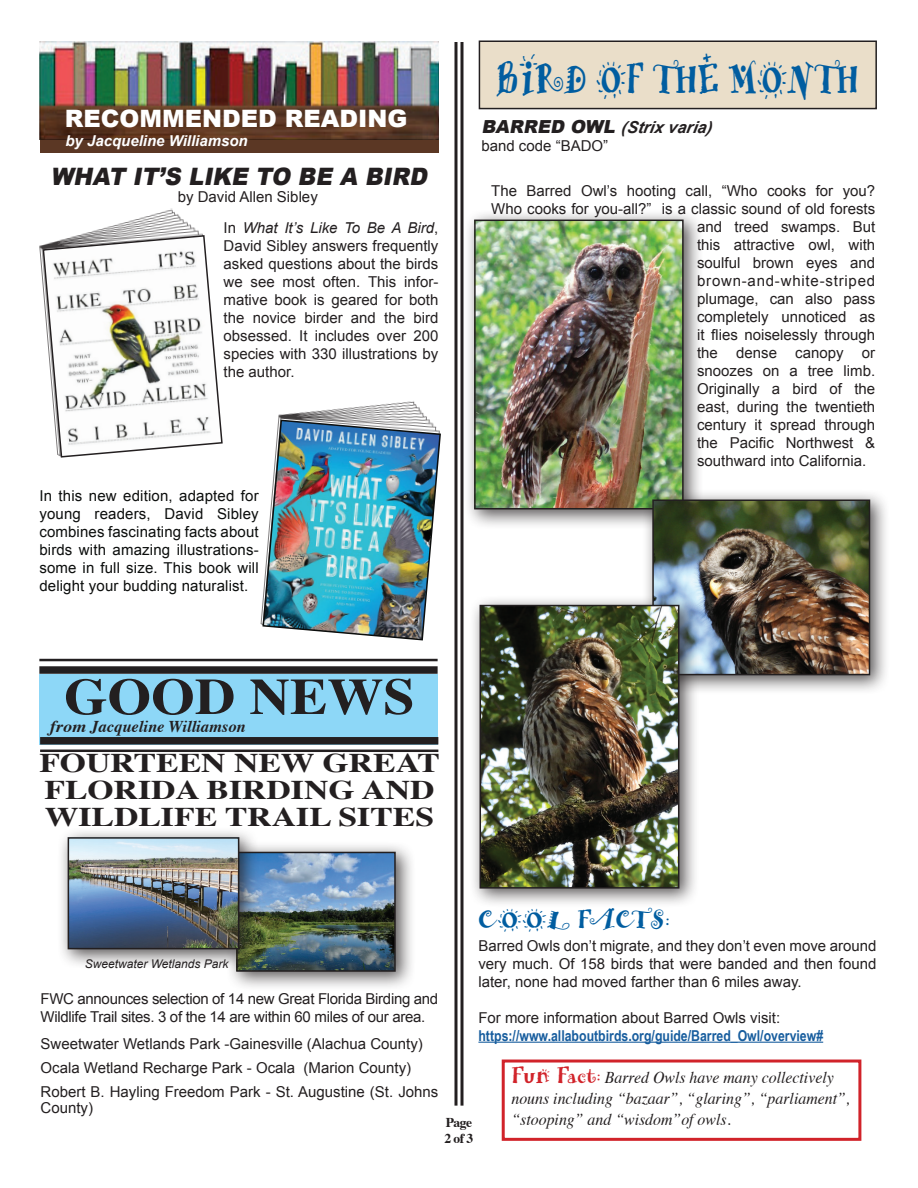
<style>
.page{position:relative;width:918px;height:1188px;background:#fff}
.page>*{position:absolute;margin:0;border:0;box-sizing:border-box;transform-origin:0 0}
.t1{font:700 51px "Times";color:#231f20;scale:1.1 1}
.t2{font:44.1px "Remedy OT Double";color:#015da0;scale:.76 1}
.t3{font:700 27px/27px "Times";color:#231f20;scale:1.25 1}
.t4{font:27px "Remedy OT Double";letter-spacing:.015em;color:#015da0}
.t5{font:italic 900 24px "Arial";color:#231f20;scale:.95 1}
.t6{font:900 24px "Arial";color:#fff}
.t7{font:italic 16.5px/21px "Times";color:#231f20;scale:.96 1}
.t8{font:italic 700 16.5px "Times";color:#231f20;scale:1.1 1}
.t9{font:italic 700 16.5px "Arial";color:#231f20}
.t10{font:15px/18px "Arial";color:#231f20;text-align:justify}
.t11{font:15px/18px "Arial";letter-spacing:.01em;color:#0c0e0d;text-align:justify}
.t12{font:15px/18px "Arial";letter-spacing:-.02em;color:#231f20}
.t13{font:700 15px "Arial Narrow";color:#175d9e}
.t14{font:15px "Arial";letter-spacing:.05em;color:#231f20}
.t15{font:italic 700 15px "Arial";color:#fff}
.t16{font:700 13.5px/16.2px "Times";letter-spacing:-.04em;color:#231f20}
.t17{font:italic 12px "Arial";color:#231f20}
.s1{font-style:italic}
.s2{font-weight:900;font-size:18px}
.s3{font-family:"Remedy OT Double";font-style:normal;font-size:24px;color:#d1232a}
</style>
<div class="page">
<div style="left:226px;top:841px;width:190px;height:151px;background:#231f20;opacity:.75"></div>
<img style="left:259px;top:855px;width:134px;height:114px">
<div style="left:236px;top:852px;width:160px;height:120px;border:2px solid #231f20"></div>
<div style="left:40px;top:135px;width:399px;height:17px;background:#5b3724"></div>
<img style="left:40px;top:42px;width:399px;height:97px">
<div style="left:39px;top:674px;width:399px;height:71px;background:#8dd7f7"></div>
<div style="left:40px;top:737px;width:398px;height:8px;background:#231f20"></div>
<hr style="left:40px;top:750px;width:398px;height:2px;background:#231f20">
<hr style="left:39px;top:659px;width:399px;height:2px;background:#231f20">
<div style="left:39px;top:666px;width:399px;height:8px;background:#231f20"></div>
<hr style="left:461px;top:42px;width:3px;height:1064px;background:#231f20">
<hr style="left:454px;top:42px;width:3px;height:1064px;background:#231f20">
<div style="left:479px;top:41px;width:397px;height:68px;background:#eadec9"></div>
<div style="left:479px;top:40px;width:398px;height:69px;border:2px solid #231f20"></div>
<img style="left:39px;top:208px;width:164px;height:69px">
<svg style="left:42px;top:234px;width:181px;height:224px"></svg>
<img style="left:260px;top:401px;width:167px;height:224px">
<img style="left:262px;top:419px;width:179px;height:222px">
<hr style="left:478px;top:1042px;width:345px;height:1px;background:#175d9e">
<div style="left:502px;top:1060px;width:359px;height:81px;border:3px solid #d1232a"></div>
<div style="left:57px;top:827px;width:202px;height:142px;background:#231f20;opacity:.75"></div>
<img style="left:71px;top:840px;width:165px;height:106px">
<div style="left:68px;top:837px;width:171px;height:112px;border:2px solid #231f20"></div>
<div style="left:464px;top:209px;width:239px;height:320px;background:#231f20;opacity:.75"></div>
<img style="left:477px;top:223px;width:204px;height:283px">
<div style="left:474px;top:220px;width:210px;height:289px;border:2px solid #231f20"></div>
<div style="left:642px;top:489px;width:248px;height:206px;background:#231f20;opacity:.75"></div>
<img style="left:655px;top:503px;width:212px;height:169px">
<div style="left:652px;top:500px;width:218px;height:175px;border:2px solid #231f20"></div>
<div style="left:469px;top:594px;width:231px;height:315px;background:#231f20;opacity:.75"></div>
<img style="left:483px;top:608px;width:193px;height:278px">
<div style="left:480px;top:605px;width:199px;height:284px;border:2px solid #231f20"></div>
<h3 class="t6" style="left:65px;top:101px;width:344px">RECOMMENDED READING</h3>
<p class="t15" style="left:65px;top:131px;width:184px">by Jacqueline Williamson</p>
<h3 class="t5" style="left:50px;top:159px;width:404px">WHAT IT’S LIKE TO BE A BIRD</h3>
<p class="t10" style="left:178px;top:188px;width:142px">by David Allen Sibley</p>
<p class="t10" style="left:224px;top:219px;width:216px">In <span class="s1">What It’s Like To Be A Bird</span>, David Sibley answers frequently asked questions about the birds we see most often. This infor&shy;mative book is geared for both the novice birder and the bird obsessed. It includes over 200 species with 330 illustrations by the author.</p>
<p class="t11" style="left:39px;top:487px;width:221px">In this new edition, adapted for young readers, David Sibley combines fascinating facts about birds with amazing illustrations&shy;some in full size. This book will delight your budding naturalist.</p>
<h1 class="t1" style="left:64px;top:648px;width:320px">GOOD NEWS</h1>
<p class="t8" style="left:50px;top:711px;width:180px">from Jacqueline Williamson</p>
<h3 class="t3" style="left:39px;top:747px;width:322px">FOURTEEN NEW GREAT<br>FLORIDA BIRDING AND<br>WILDLIFE TRAIL SITES</h3>
<h2 class="t2" style="left:497px;top:44px;width:479px">BIRD OF THE MONTH</h2>
<p class="t9" style="left:481px;top:116px;width:232px"><span class="s2">BARRED OWL</span> (Strix varia)</p>
<p class="t10" style="left:481px;top:136px;width:128px">band code “BADO”</p>
<p class="t10" style="left:491px;top:182px;width:385px">The Barred Owl’s hooting call, “Who cooks for you?</p>
<p class="t10" style="left:491px;top:200px;width:385px">Who cooks for you-all?” is a classic sound of old forests</p>
<p class="t10" style="left:697px;top:218px;width:180px">and treed swamps. But</p>
<p class="t10" style="left:697px;top:236px;width:180px">this attractive owl, with</p>
<p class="t10" style="left:697px;top:254px;width:180px">soulful brown eyes and</p>
<p class="t14" style="left:697px;top:271px;width:180px">brown-and-white-striped</p>
<p class="t10" style="left:697px;top:290px;width:180px">plumage, can also pass</p>
<p class="t10" style="left:697px;top:308px;width:180px">completely unnoticed as</p>
<p class="t10" style="left:697px;top:326px;width:180px">it flies noiselessly through</p>
<p class="t10" style="left:697px;top:344px;width:180px">the dense canopy or</p>
<p class="t10" style="left:697px;top:362px;width:180px">snoozes on a tree limb.</p>
<p class="t10" style="left:697px;top:380px;width:180px">Originally a bird of the</p>
<p class="t10" style="left:697px;top:398px;width:180px">east, during the twentieth</p>
<p class="t10" style="left:697px;top:416px;width:180px">century it spread through</p>
<p class="t10" style="left:697px;top:434px;width:180px">the Pacific Northwest &amp;</p>
<p class="t10" style="left:697px;top:452px;width:171px">southward into California.</p>
<h3 class="t4" style="left:478px;top:899px;width:192px">COOL FACTS:</h3>
<p class="t10" style="left:478px;top:936px;width:400px">Barred Owls don’t migrate, and they don’t even move around very much. Of 158 birds that were banded and then found later, none had moved farther than 6 miles away.</p>
<p class="t10" style="left:478px;top:1008px;width:303px">For more information about Barred Owls visit:</p>
<p class="t13" style="left:478px;top:1024px;width:346px">https://www.allaboutbirds.org/guide/Barred_Owl/overview#</p>
<p class="t7" style="left:511px;top:1066px;width:354px"><span class="s3">Fun Fact:</span> Barred Owls have many collectively nouns including “bazaar”, “glaring”, “parliament”, “stooping” and “wisdom”of owls.</p>
<p class="t17" style="left:85px;top:956px;width:145px">Sweetwater Wetlands Park</p>
<p class="t12" style="left:41px;top:990px;width:399px">FWC announces selection of 14 new Great Florida Birding and<br>Wildlife Trail sites. 3 of the 14 are within 60 miles of our area.</p>
<p class="t10" style="left:41px;top:1032px;width:399px;line-height:24px;text-align:left">Sweetwater Wetlands Park -Gainesville (Alachua County)<br>Ocala Wetland Recharge Park - Ocala (Marion County)<br>Robert B. Hayling Freedom Park - St. Augustine (St. Johns</p>
<p class="t10" style="left:41px;top:1099px;width:54px">County)</p>
<p class="t16" style="left:445px;top:1113px;width:30px">Page<br>2 of 3</p>
</div>
